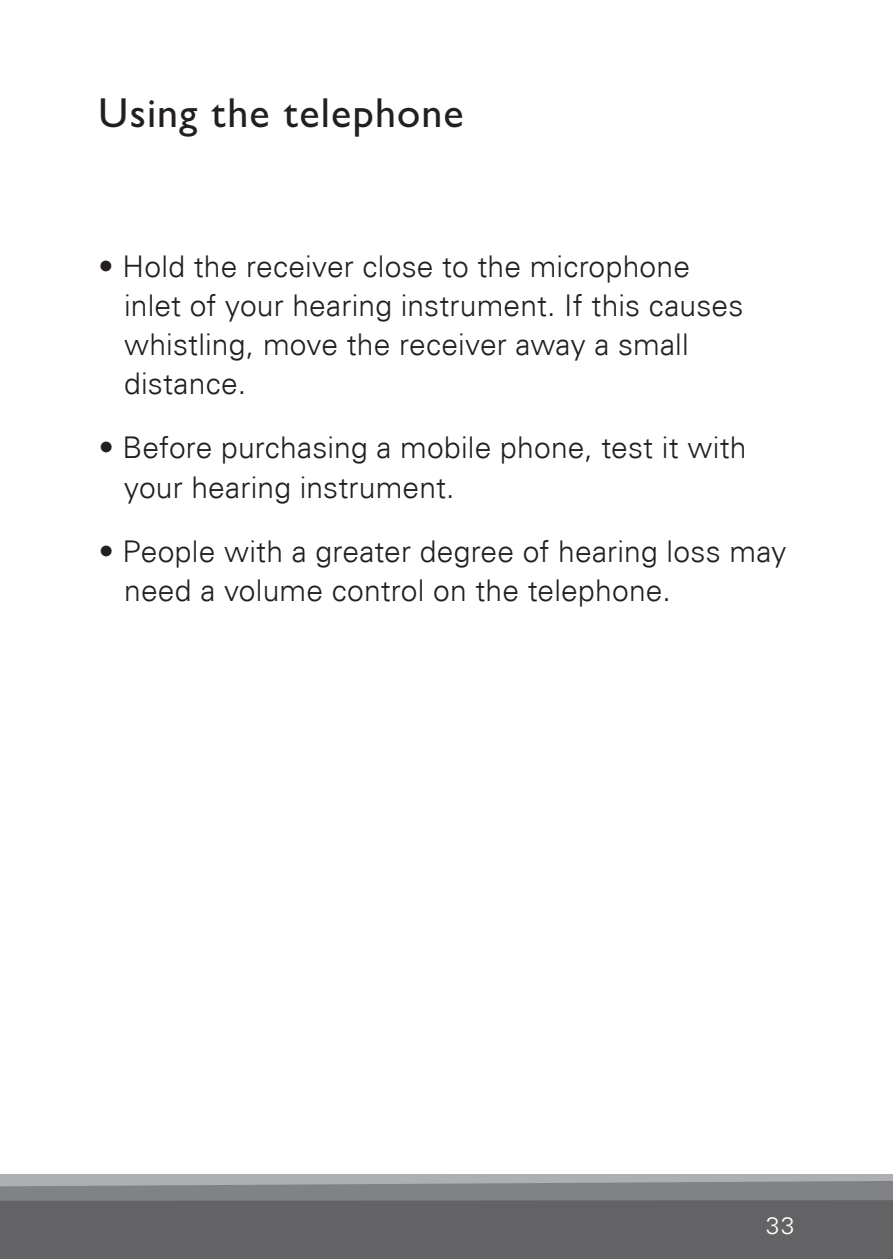
<style>
.page{position:relative;width:893px;height:1259px;background:#fff}
.page>*{position:absolute;margin:0;border:0;box-sizing:border-box;transform-origin:0 0}
.t1{font:500 42px "Gill Sans MT Pro";letter-spacing:.025em;color:#231f20}
.t2{font:300 30px/39px "Univers Com 45";letter-spacing:.005em;color:#231f20}
.t3{font:300 24px "Univers Com 45";color:#fff}
</style>
<div class="page">
<div style="left:0;top:1174px;width:893px;height:85px;background:#aeafb3"></div>
<svg style="left:0;top:1181px;width:893px;height:19px;background:#86888b"></svg>
<div style="left:0;top:1200px;width:893px;height:59px;background:#636366"></div>
<h1 class="t1" style="left:99px;top:88px;width:367px">Using the telephone</h1>
<p class="t2" style="left:124px;top:247px;width:621px;text-indent:-26px">• Hold the receiver close to the microphone inlet of your hearing instrument. If this causes whistling, move the receiver away a small distance.</p>
<p class="t2" style="left:124px;top:428px;width:624px;text-indent:-26px">• Before purchasing a mobile phone, test it with your hearing instrument.</p>
<p class="t2" style="left:124px;top:532px;width:664px;text-indent:-26px">• People with a greater degree of hearing loss may need a volume control on the telephone.</p>
<p class="t3" style="left:766px;top:1210px;width:30px">33</p>
</div>
